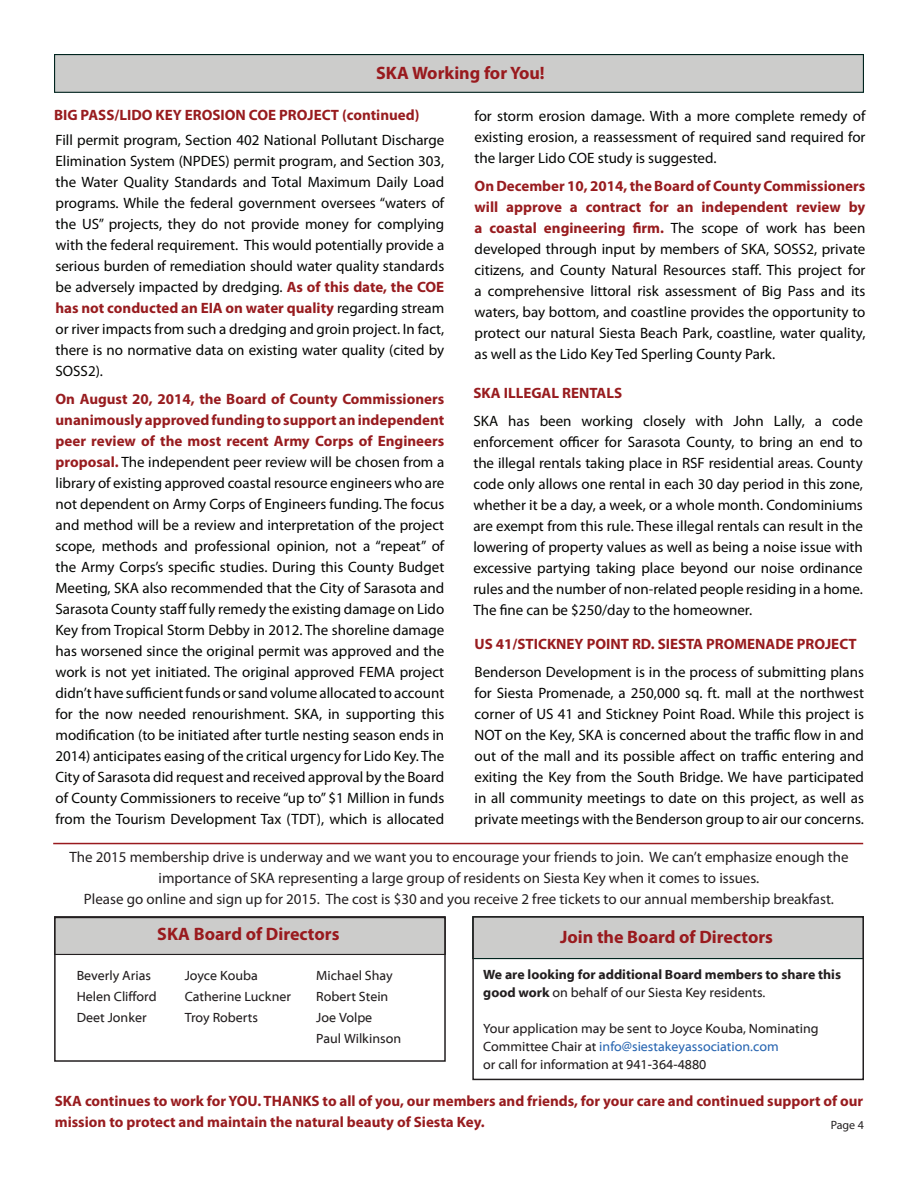
<style>
.page{position:relative;width:918px;height:1188px;background:#fff}
.page>*{position:absolute;margin:0;border:0;box-sizing:border-box;transform-origin:0 0}
.t1{font:700 18px "Myriad Pro";color:#991a1e}
.t2{font:15px/21px "Myriad Pro";color:#040503;text-align:justify}
.t3{font:15px/21px "Myriad Pro";color:#231f20;text-align:center}
.t4{font:700 15px/21px "Myriad Pro";color:#981c1f}
.t5{font:13.5px/18px "Myriad Web Pro";color:#231f20}
.t6{font:700 13.5px/18px "Myriad Web Pro";color:#231f20}
.t7{font:12px "Myriad Pro";color:#231f20}
.s1{font-weight:700;color:#981c1f}
.s2{font-weight:400}
.s3{color:#2a67b2}
</style>
<div class="page">
<div style="left:472px;top:916px;width:392px;height:43px;background:#cccccb;border:1px solid #00241e"></div>
<div style="left:472px;top:916px;width:392px;height:164px;border:2px solid #231f20"></div>
<div style="left:55px;top:917px;width:390px;height:37px;background:#cccccb"></div>
<div style="left:54px;top:916px;width:392px;height:39px;border:1px solid #231f20"></div>
<div style="left:54px;top:917px;width:392px;height:145px;border:2px solid #231f20"></div>
<div style="left:54px;top:54px;width:810px;height:39px;background:#cccccb;border:1px solid #00241e"></div>
<hr style="left:53px;top:843px;width:810px;height:1px;background:#991a1e">
<p class="t1" style="left:376px;top:61px;width:170px">SKA Working for You!</p>
<p class="t4" style="left:54px;top:104px;width:367px">BIG PASS/LIDO KEY EROSION COE PROJECT (continued)</p>
<p class="t2" style="left:56px;top:129px;width:390px">Fill permit program, Section 402 National Pollutant Discharge Elimination System (NPDES) permit program, and Section 303, the Water Quality Standards and Total Maximum Daily Load programs. While the federal government oversees “waters of the US” projects, they do not provide money for complying with the federal requirement. This would potentially provide a serious burden of remediation should water quality standards be adversely impacted by dredging. <span class="s1">As of this date, the COE has not conducted an EIA on water quality</span> regarding stream or river impacts from such a dredging and groin project. In fact, there is no normative data on existing water quality (cited by SOSS2).</p>
<p class="t2" style="left:56px;top:388px;width:390px"><span class="s1">On August 20, 2014, the Board of County Commissioners unanimously approved funding to support an independent peer review of the most recent Army Corps of Engineers proposal.</span> The independent peer review will be chosen from a library of existing approved coastal resource engineers who are not dependent on Army Corps of Engineers funding. The focus and method will be a review and interpretation of the project scope, methods and professional opinion, not a “repeat” of the Army Corps’s specific studies. During this County Budget Meeting, SKA also recommended that the City of Sarasota and Sarasota County staff fully remedy the existing damage on Lido Key from Tropical Storm Debby in 2012. The shoreline damage has worsened since the original permit was approved and the work is not yet initiated. The original approved FEMA project didn’t have sufficient funds or sand volume allocated to account for the now needed renourishment. SKA, in supporting this modification (to be initiated after turtle nesting season ends in 2014) anticipates easing of the critical urgency for Lido Key. The City of Sarasota did request and received approval by the Board of County Commissioners to receive “up to” $1 Million in funds from the Tourism Development Tax (TDT), which is allocated</p>
<p class="t2" style="left:475px;top:105px;width:392px">for storm erosion damage. With a more complete remedy of existing erosion, a reassessment of required sand required for the larger Lido COE study is suggested.</p>
<p class="t2" style="left:475px;top:175px;width:392px"><span class="s1">On December 10, 2014, the Board of County Commissioners will approve a contract for an independent review by a coastal engineering firm.</span> The scope of work has been developed through input by members of SKA, SOSS2, private citizens, and County Natural Resources staff. This project for a comprehensive littoral risk assessment of Big Pass and its waters, bay bottom, and coastline provides the opportunity to protect our natural Siesta Beach Park, coastline, water quality, as well as the Lido Key Ted Sperling County Park.</p>
<p class="t4" style="left:473px;top:382px;width:150px">SKA ILLEGAL RENTALS</p>
<p class="t2" style="left:473px;top:410px;width:391px">SKA has been working closely with John Lally, a code enforcement officer for Sarasota County, to bring an end to the illegal rentals taking place in RSF residential areas. County code only allows one rental in each 30 day period in this zone, whether it be a day, a week, or a whole month. Condominiums are exempt from this rule. These illegal rentals can result in the lowering of property values as well as being a noise issue with excessive partying taking place beyond our noise ordinance rules and the number of non-related people residing in a home.<br>The fine can be $250/day to the homeowner.</p>
<p class="t4" style="left:475px;top:633px;width:384px">US 41/STICKNEY POINT RD. SIESTA PROMENADE PROJECT</p>
<p class="t2" style="left:475px;top:661px;width:391px">Benderson Development is in the process of submitting plans for Siesta Promenade, a 250,000 sq. ft. mall at the northwest corner of US 41 and Stickney Point Road. While this project is NOT on the Key, SKA is concerned about the traffic flow in and out of the mall and its possible affect on traffic entering and exiting the Key from the South Bridge. We have participated in all community meetings to date on this project, as well as private meetings with the Benderson group to air our concerns.</p>
<p class="t3" style="left:69px;top:846px;width:781px">The 2015 membership drive is underway and we want you to encourage your friends to join. We can’t emphasize enough the importance of SKA representing a large group of residents on Siesta Key when it comes to issues.<br>Please go online and sign up for 2015. The cost is $30 and you receive 2 free tickets to our annual membership breakfast.</p>
<p class="t1" style="left:157px;top:922px;width:184px">SKA Board of Directors</p>
<p class="t5" style="left:77px;top:966px;width:76px">Beverly Arias</p>
<p class="t5" style="left:185px;top:966px;width:75px">Joyce Kouba</p>
<p class="t5" style="left:316px;top:966px;width:78px">Michael Shay</p>
<p class="t5" style="left:77px;top:987px;width:81px">Helen Clifford</p>
<p class="t5" style="left:185px;top:987px;width:108px">Catherine Luckner</p>
<p class="t5" style="left:316px;top:987px;width:74px">Robert Stein</p>
<p class="t5" style="left:77px;top:1008px;width:71px">Deet Jonker</p>
<p class="t5" style="left:185px;top:1008px;width:75px">Troy Roberts</p>
<p class="t5" style="left:316px;top:1007px;width:86px;line-height:21px">Joe Volpe<br>Paul Wilkinson</p>
<p class="t1" style="left:560px;top:925px;width:214px">Join the Board of Directors</p>
<p class="t6" style="left:483px;top:966px;width:359px">We are looking for additional Board members to share this good work <span class="s2">on behalf of our Siesta Key residents.</span></p>
<p class="t5" style="left:483px;top:1020px;width:337px">Your application may be sent to Joyce Kouba, Nominating<br>Committee Chair at <span class="s3">info@siestakeyassociation.com<br></span>or call for information at 941-364-4880</p>
<p class="t4" style="left:55px;top:1090px;width:810px">SKA continues to work for YOU. THANKS to all of you, our members and friends, for your care and continued support of our mission to protect and maintain the natural beauty of Siesta Key.</p>
<p class="t7" style="left:831px;top:1118px;width:35px">Page 4</p>
</div>
